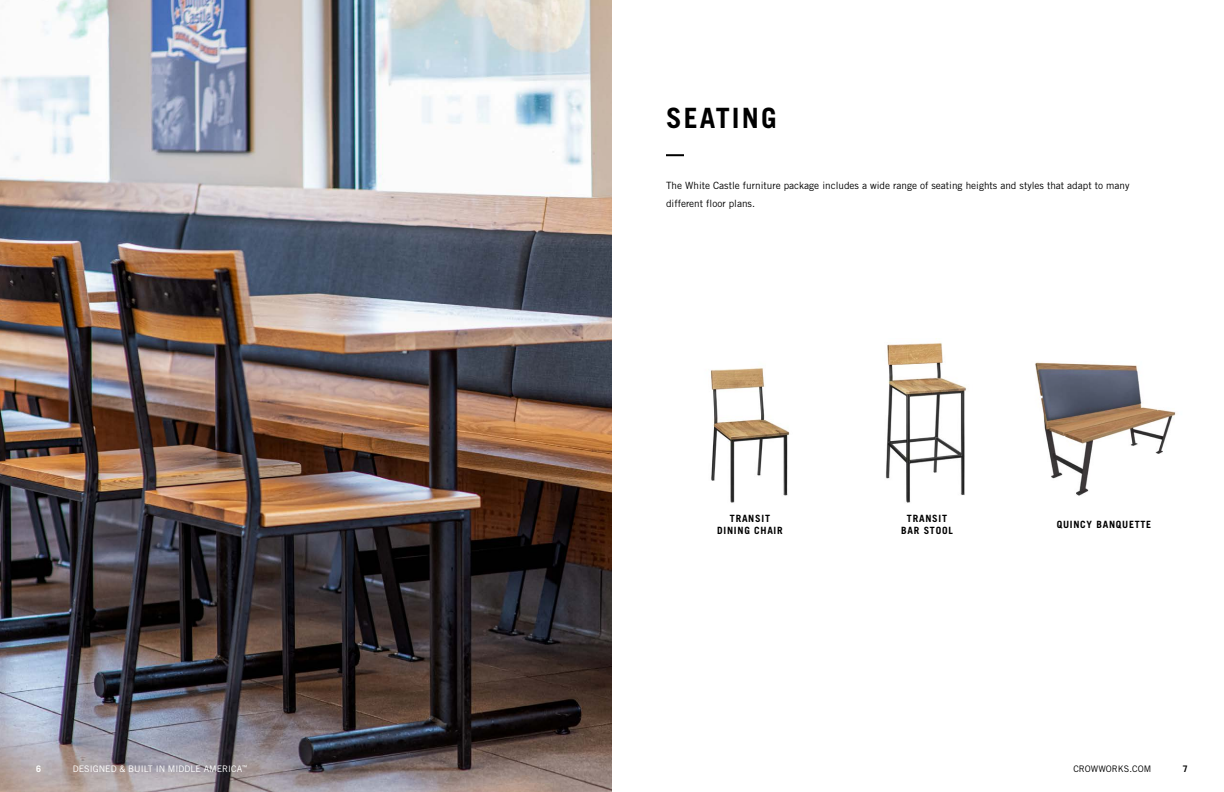
<style>
.page{position:relative;width:1224px;height:792px;background:#fff}
.page>*{position:absolute;margin:0;border:0;box-sizing:border-box;transform-origin:0 0}
.t1{font:700 28px "Trade Gothic LT Std";letter-spacing:.075em;color:#000}
.t2{font:10px/18px "Trade Gothic LT Std";color:#000}
.t3{font:700 10px/12px "Trade Gothic LT Std";letter-spacing:.075em;color:#000;text-align:center}
.t4{font:9px "Trade Gothic LT Std";color:#fff}
.t5{font:9px "Trade Gothic LT Std";color:#000}
.t6{font:700 9px "Trade Gothic LT Std";color:#fff}
.t7{font:700 9px "Trade Gothic LT Std";color:#000}
.t8{font:5.2px "Trade Gothic LT Std";color:#fff}
</style>
<div class="page">
<svg style="left:666px;top:154px;width:18px;height:2px"></svg>
<img style="left:0;top:0;width:612px;height:792px">
<img style="left:710px;top:367px;width:80px;height:136px">
<img style="left:1035px;top:362px;width:141px;height:134px">
<img style="left:886px;top:338px;width:80px;height:165px">
<h1 class="t1" style="left:666px;top:101px;width:112px">SEATING</h1>
<p class="t2" style="left:666px;top:177px;width:465px">The White Castle furniture package includes a wide range of seating heights and styles that adapt to many different floor plans.</p>
<p class="t3" style="left:901px;top:513px;width:53px">TRANSIT<br>BAR STOOL</p>
<p class="t3" style="left:717px;top:513px;width:67px">TRANSIT<br>DINING CHAIR</p>
<p class="t3" style="left:1057px;top:518px;width:96px">QUINCY BANQUETTE</p>
<p class="t8" style="left:242px;top:764px;width:7px">™</p>
<p class="t6" style="left:36px;top:764px;width:7px">6</p>
<p class="t4" style="left:73px;top:764px;width:171px">DESIGNED &amp; BUILT IN MIDDLE AMERICA</p>
<p class="t5" style="left:1073px;top:764px;width:79px">CROWWORKS.COM</p>
<p class="t7" style="left:1183px;top:764px;width:7px">7</p>
</div>
